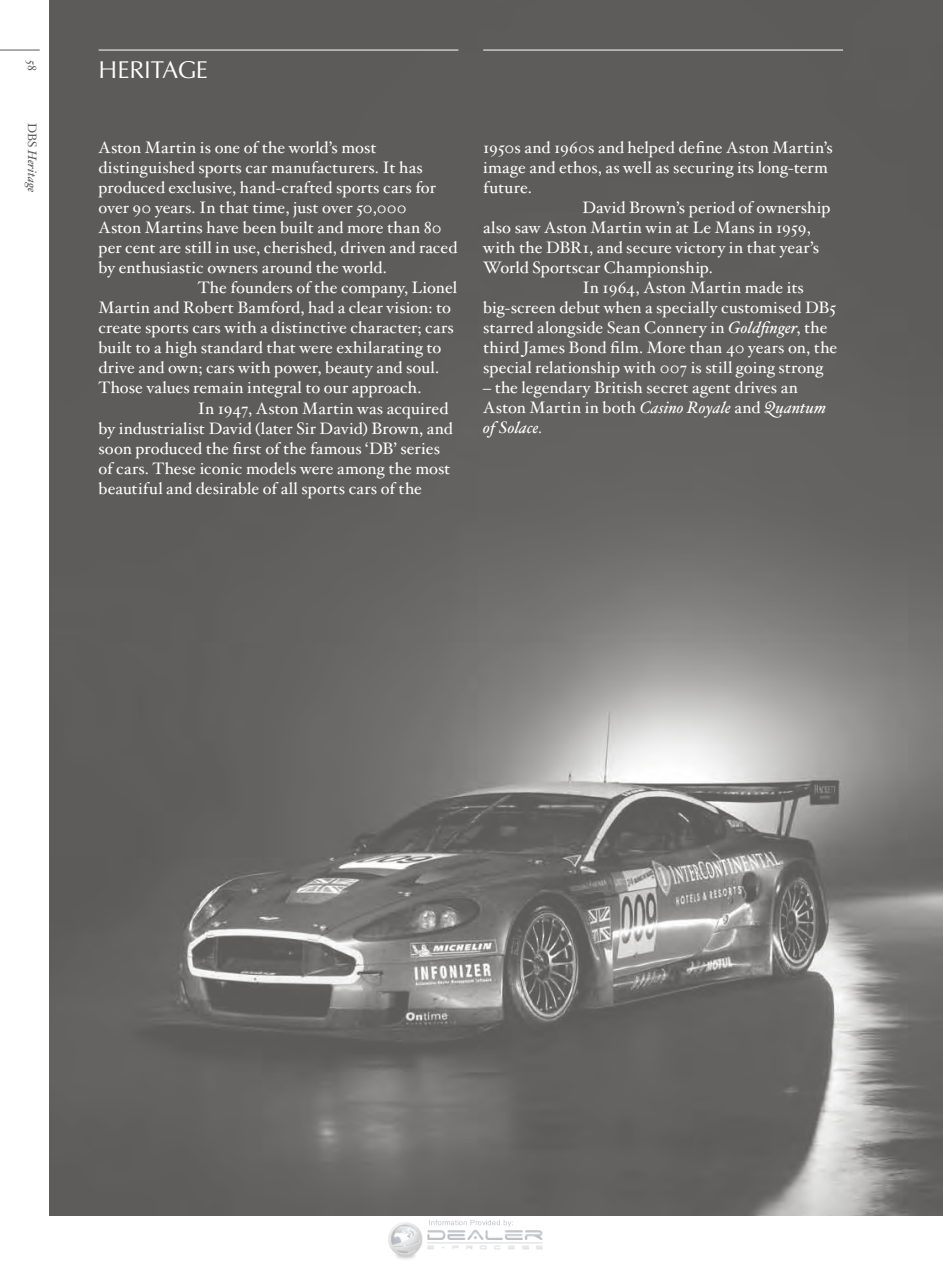
<style>
.page{position:relative;width:943px;height:1265px;background:#fff}
.page>*{position:absolute;margin:0;border:0;box-sizing:border-box;transform-origin:0 0}
.t1{font:24.5px "Zapf Humanist 601 BT";color:#fff}
.t2{font:16.62px/19.9px "Hoefler Text";letter-spacing:.005em;color:#fff}
.t3{font:italic 12.25px "Hoefler Text";color:#5d5b59}
.t4{font:12.25px "Hoefler Text";color:#5d5b59}
.s1{font-style:normal}
.s2{font-style:italic}
</style>
<div class="page">
<img style="left:50px;top:0;width:893px;height:1215px">
<hr style="left:0;top:50px;width:40px;height:1px;background:#5d5b59">
<hr style="left:99px;top:50px;width:359px;height:1px;background:#fff">
<hr style="left:483px;top:50px;width:360px;height:1px;background:#fff">
<img style="left:377px;top:1181px;width:189px;height:78px">
<p class="t4" style="left:40px;top:60px;width:13px;rotate:90deg">58</p>
<p class="t3" style="left:40px;top:123px;width:71px;rotate:90deg"><span class="s1">DBS</span> Heritage</p>
<h1 class="t1" style="left:99px;top:54px;width:111px">HERITAGE</h1>
<p class="t2" style="left:98px;top:138px;width:279px">Aston Martin is one of the world’s most</p>
<p class="t2" style="left:98px;top:158px;width:326px">distinguished sports car manufacturers. It has</p>
<p class="t2" style="left:98px;top:178px;width:339px">produced exclusive, hand-crafted sports cars for</p>
<p class="t2" style="left:98px;top:198px;width:310px">over 90 years. In that time, just over 50,000</p>
<p class="t2" style="left:98px;top:218px;width:345px">Aston Martins have been built and more than 80</p>
<p class="t2" style="left:98px;top:238px;width:360px">per cent are still in use, cherished, driven and raced</p>
<p class="t2" style="left:98px;top:258px;width:290px">by enthusiastic owners around the world.</p>
<p class="t2" style="left:198px;top:278px;width:261px">The founders of the company, Lionel</p>
<p class="t2" style="left:98px;top:298px;width:354px">Martin and Robert Bamford, had a clear vision: to</p>
<p class="t2" style="left:98px;top:318px;width:357px">create sports cars with a distinctive character; cars</p>
<p class="t2" style="left:98px;top:338px;width:344px">built to a high standard that were exhilarating to</p>
<p class="t2" style="left:98px;top:358px;width:342px">drive and own; cars with power, beauty and soul.</p>
<p class="t2" style="left:98px;top:378px;width:324px">Those values remain integral to our approach.</p>
<p class="t2" style="left:198px;top:398px;width:252px">In 1947, Aston Martin was acquired</p>
<p class="t2" style="left:98px;top:419px;width:356px">by industrialist David (later Sir David) Brown, and</p>
<p class="t2" style="left:98px;top:439px;width:343px">soon produced the first of the famous ‘DB’ series</p>
<p class="t2" style="left:98px;top:459px;width:353px">of cars. These iconic models were among the most</p>
<p class="t2" style="left:98px;top:479px;width:325px">beautiful and desirable of all sports cars of the</p>
<p class="t2" style="left:483px;top:138px;width:351px">1950s and 1960s and helped define Aston Martin’s</p>
<p class="t2" style="left:483px;top:158px;width:346px">image and ethos, as well as securing its long-term</p>
<p class="t2" style="left:483px;top:178px;width:50px">future.</p>
<p class="t2" style="left:582px;top:198px;width:250px">David Brown’s period of ownership</p>
<p class="t2" style="left:483px;top:218px;width:329px">also saw Aston Martin win at Le Mans in 1959,</p>
<p class="t2" style="left:483px;top:238px;width:337px">with the DBR1, and secure victory in that year’s</p>
<p class="t2" style="left:483px;top:258px;width:231px">World Sportscar Championship.</p>
<p class="t2" style="left:582px;top:278px;width:223px">In 1964, Aston Martin made its</p>
<p class="t2" style="left:483px;top:298px;width:354px">big-screen debut when a specially customised DB5</p>
<p class="t2" style="left:483px;top:318px;width:346px">starred alongside Sean Connery in <span class="s2">Goldfinger</span>, the</p>
<p class="t2" style="left:483px;top:338px;width:355px">third James Bond film. More than 40 years on, the</p>
<p class="t2" style="left:483px;top:358px;width:342px">special relationship with 007 is still going strong</p>
<p class="t2" style="left:483px;top:378px;width:344px">– the legendary British secret agent drives an<br>Aston Martin in both <span class="s2">Casino Royale</span> and <span class="s2">Quantum of Solace.</span></p>
</div>
